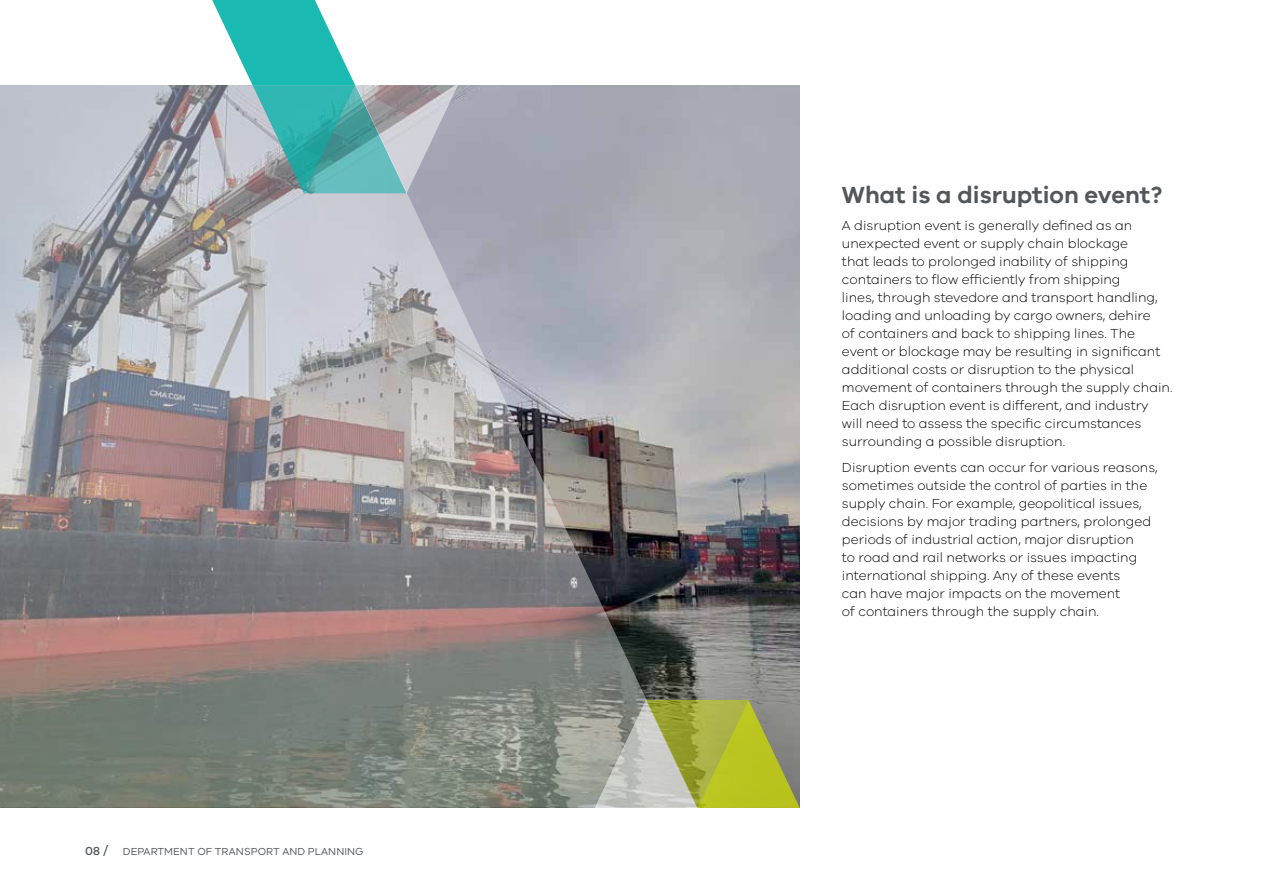
<style>
.page{position:relative;width:1263px;height:893px;background:#fff}
.page>*{position:absolute;margin:0;border:0;box-sizing:border-box;transform-origin:0 0}
.t1{font:600 24px "VIC";color:#53565a}
.t2{font:300 13.5px/18px "VIC";color:#000}
.t3{font:10.5px "VIC";letter-spacing:.01em;color:#53565a}
.s1{font-weight:500;font-size:12px}
.s2{font-weight:500;font-size:13.5px}
</style>
<div class="page">
<img style="left:698px;top:85px;width:101px;height:615px">
<svg style="left:0;top:85px;width:698px;height:723px;background:#969395"></svg>
<svg style="left:68px;top:0;width:405px;height:193px"></svg>
<svg style="left:581px;top:700px;width:219px;height:108px;background:#abb06d"></svg>
<p class="t3" style="left:85px;top:845px;width:280px"><span class="s1">08</span> <span class="s2">/</span> DEPARTMENT OF TRANSPORT AND PLANNING</p>
<h1 class="t1" style="left:842px;top:180px;width:322px">What is a disruption event?</h1>
<p class="t2" style="left:842px;top:216px;width:332px">A disruption event is generally defined as an unexpected event or supply chain blockage<br>that leads to prolonged inability of shipping containers to flow efficiently from shipping<br>lines, through stevedore and transport handling, loading and unloading by cargo owners, dehire<br>of containers and back to shipping lines. The event or blockage may be resulting in significant additional costs or disruption to the physical movement of containers through the supply chain.<br>Each disruption event is different, and industry<br>will need to assess the specific circumstances surrounding a possible disruption.</p>
<p class="t2" style="left:842px;top:458px;width:317px">Disruption events can occur for various reasons, sometimes outside the control of parties in the supply chain. For example, geopolitical issues, decisions by major trading partners, prolonged periods of industrial action, major disruption<br>to road and rail networks or issues impacting international shipping. Any of these events<br>can have major impacts on the movement<br>of containers through the supply chain.</p>
</div>
